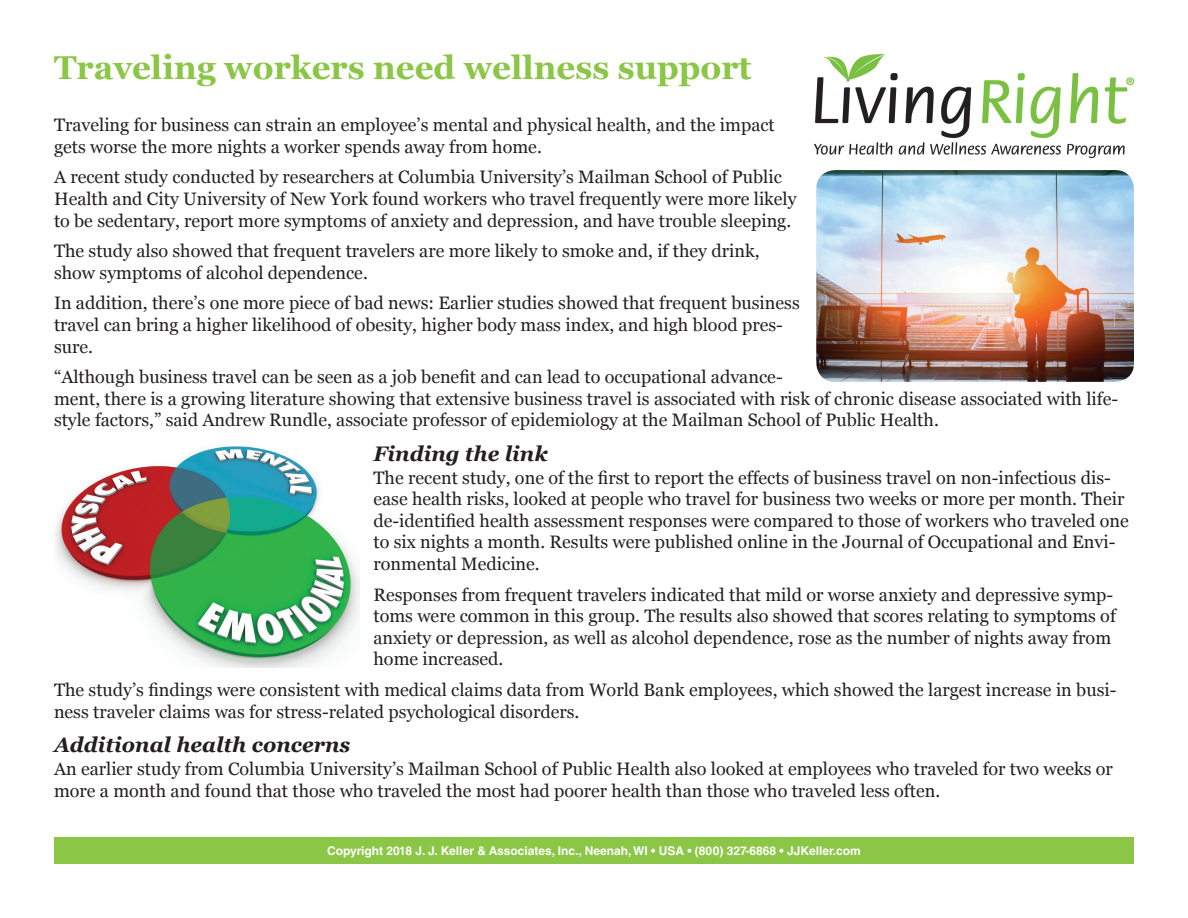
<style>
.page{position:relative;width:1188px;height:918px;background:#fff}
.page>*{position:absolute;margin:0;border:0;box-sizing:border-box;transform-origin:0 0}
.Heading_1{font:700 33px "Georgia";color:#8bc646}
.Subhead{font:italic 700 21px "Georgia";color:#231f20}
.Body{font:18px/21.6px "Georgia";color:#231f20}
.t1{font:700 12px "Helvetica LT Std";color:#fff}
</style>
<div class="page">
<img style="left:815px;top:54px;width:319px;height:103px">
<div style="left:54px;top:837px;width:1080px;height:27px;background:#8bc646"></div>
<img style="left:816px;top:170px;width:318px;height:212px">
<img style="left:54px;top:446px;width:306px;height:222px">
<p class="Heading_1" style="left:54px;top:46px;width:699px">Traveling workers need wellness support</p>
<p class="Body" style="left:54px;top:115px;width:722px">Traveling for business can strain an employee’s mental and physical health, and the impact gets worse the more nights a worker spends away from home.</p>
<p class="Body" style="left:54px;top:167px;width:744px">A recent study conducted by researchers at Columbia University’s Mailman School of Public<br>Health and City University of New York found workers who travel frequently were more likely to be sedentary, report more symptoms of anxiety and depression, and have trouble sleeping.</p>
<p class="Body" style="left:54px;top:241px;width:707px">The study also showed that frequent travelers are more likely to smoke and, if they drink, show symptoms of alcohol dependence.</p>
<p class="Body" style="left:54px;top:293px;width:747px">In addition, there’s one more piece of bad news: Earlier studies showed that frequent business travel can bring a higher likelihood of obesity, higher body mass index, and high blood pres&shy;sure.</p>
<p class="Body" style="left:54px;top:367px;width:1066px">“Although business travel can be seen as a job benefit and can lead to occupational advance-<br>ment, there is a growing literature showing that extensive business travel is associated with risk of chronic disease associated with life&shy;style factors,” said Andrew Rundle, associate professor of epidemiology at the Mailman School of Public Health.</p>
<p class="Subhead" style="left:374px;top:440px;width:176px">Finding the link</p>
<p class="Body" style="left:374px;top:467px;width:757px">The recent study, one of the first to report the effects of business travel on non-infectious dis&shy;ease health risks, looked at people who travel for business two weeks or more per month. Their de-identified health assessment responses were compared to those of workers who traveled one to six nights a month. Results were published online in the Journal of Occupational and Envi&shy;ronmental Medicine.</p>
<p class="Body" style="left:374px;top:584px;width:744px">Responses from frequent travelers indicated that mild or worse anxiety and depressive symp&shy;toms were common in this group. The results also showed that scores relating to symptoms of anxiety or depression, as well as alcohol dependence, rose as the number of nights away from home increased.</p>
<p class="Body" style="left:54px;top:679px;width:1064px">The study’s findings were consistent with medical claims data from World Bank employees, which showed the largest increase in busi&shy;ness traveler claims was for stress-related psychological disorders.</p>
<p class="Subhead" style="left:54px;top:731px;width:298px">Additional health concerns</p>
<p class="Body" style="left:54px;top:758px;width:1060px">An earlier study from Columbia University’s Mailman School of Public Health also looked at employees who traveled for two weeks or more a month and found that those who traveled the most had poorer health than those who traveled less often.</p>
<p class="t1" style="left:327px;top:843px;width:535px">Copyright 2018 J. J. Keller &amp; Associates, Inc., Neenah, WI • USA • (800) 327-6868 • JJKeller.com</p>
</div>
